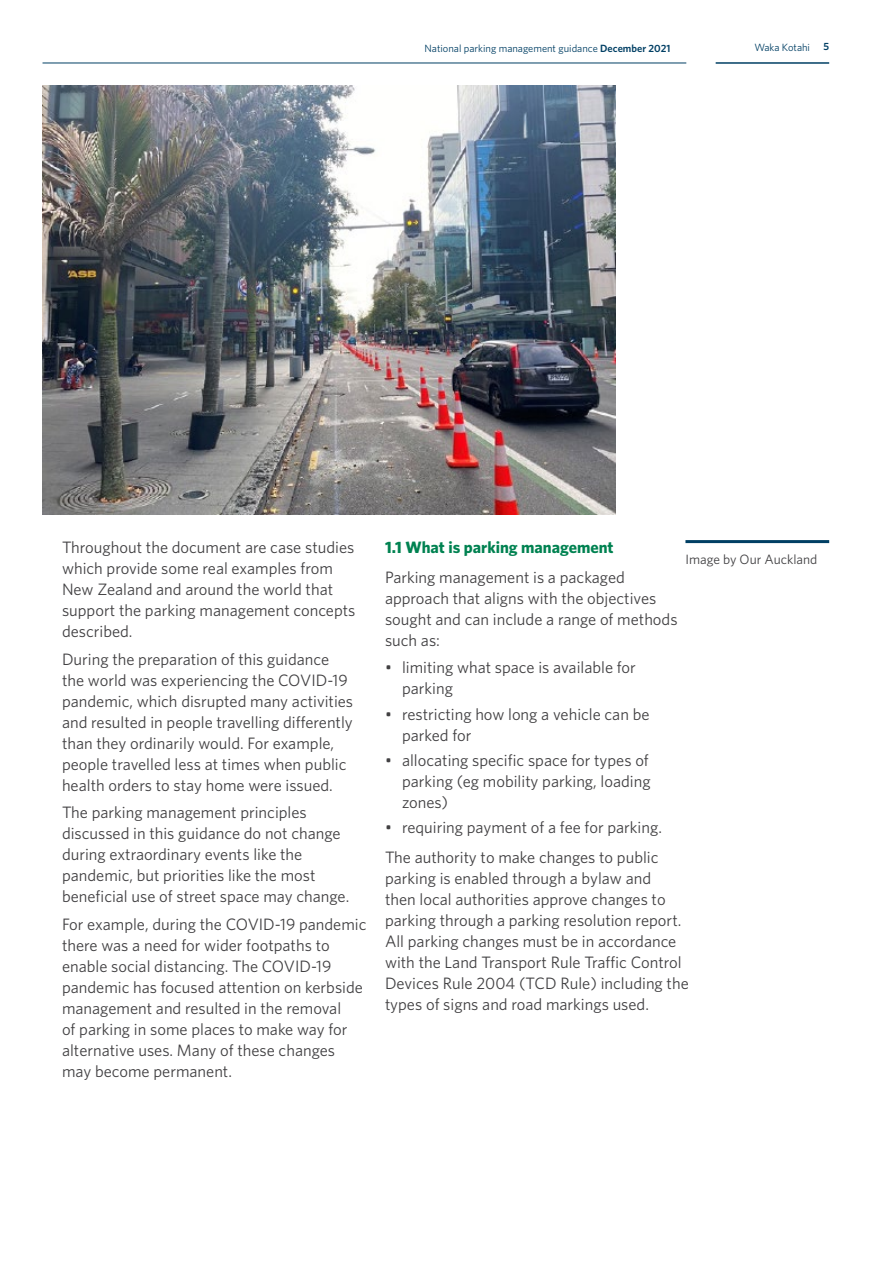
<style>
.page{position:relative;width:893px;height:1263px;background:#fff}
.page>*{position:absolute;margin:0;border:0;box-sizing:border-box;transform-origin:0 0}
.t1{font:16.5px/21px "Whitney";color:#414042}
.t2{font:700 16.5px "Whitney";color:#008251}
.t3{font:13.5px "Whitney";color:#414042}
.t4{font:10.5px "Whitney";color:#003f64}
.t5{font:600 10.5px "Whitney";color:#003f64}
.s1{font-weight:600}
</style>
<div class="page">
<hr style="left:716px;top:62px;width:113px;height:2px;background:#003f64">
<hr style="left:43px;top:63px;width:643px;height:1px;background:#003f64">
<hr style="left:685px;top:540px;width:144px;height:3px;background:#003f64">
<img style="left:43px;top:85px;width:572px;height:429px">
<p class="t4" style="left:425px;top:41px;width:247px">National parking management guidance <span class="s1">December 2021</span></p>
<p class="t4" style="left:754px;top:40px;width:57px">Waka Kotahi</p>
<p class="t5" style="left:823px;top:40px;width:7px">5</p>
<p class="t1" style="left:62px;top:537px;width:295px">Throughout the document are case studies which provide some real examples from New Zealand and around the world that support the parking management concepts described.</p>
<p class="t1" style="left:62px;top:648px;width:293px">During the preparation of this guidance the world was experiencing the COVID-19 pandemic, which disrupted many activities and resulted in people travelling differently than they ordinarily would. For example, people travelled less at times when public health orders to stay home were issued.</p>
<p class="t1" style="left:62px;top:801px;width:289px">The parking management principles discussed in this guidance do not change during extraordinary events like the pandemic, but priorities like the most beneficial use of street space may change.</p>
<p class="t1" style="left:62px;top:913px;width:306px">For example, during the COVID-19 pandemic there was a need for wider footpaths to enable social distancing. The COVID-19 pandemic has focused attention on kerbside management and resulted in the removal<br>of parking in some places to make way for alternative uses. Many of these changes may become permanent.</p>
<p class="t2" style="left:385px;top:537px;width:230px">1.1 What is parking management</p>
<p class="t1" style="left:385px;top:566px;width:294px">Parking management is a packaged approach that aligns with the objectives sought and can include a range of methods such as:</p>
<p class="t1" style="left:402px;top:657px;width:235px;text-indent:-17px">• limiting what space is available for parking</p>
<p class="t1" style="left:402px;top:703px;width:249px;text-indent:-17px">• restricting how long a vehicle can be parked for</p>
<p class="t1" style="left:402px;top:749px;width:250px;text-align:justify;text-indent:-17px">• allocating specific space for types of parking (eg mobility parking, loading zones)</p>
<p class="t1" style="left:385px;top:812px;width:279px;line-height:29.5px">• requiring payment of a fee for parking.<br>The authority to make changes to public</p>
<p class="t1" style="left:385px;top:867px;width:305px">parking is enabled through a bylaw and<br>then local authorities approve changes to parking through a parking resolution report.<br>All parking changes must be in accordance with the Land Transport Rule Traffic Control Devices Rule 2004 (TCD Rule) including the types of signs and road markings used.</p>
<p class="t3" style="left:685px;top:551px;width:133px">Image by Our Auckland</p>
</div>
